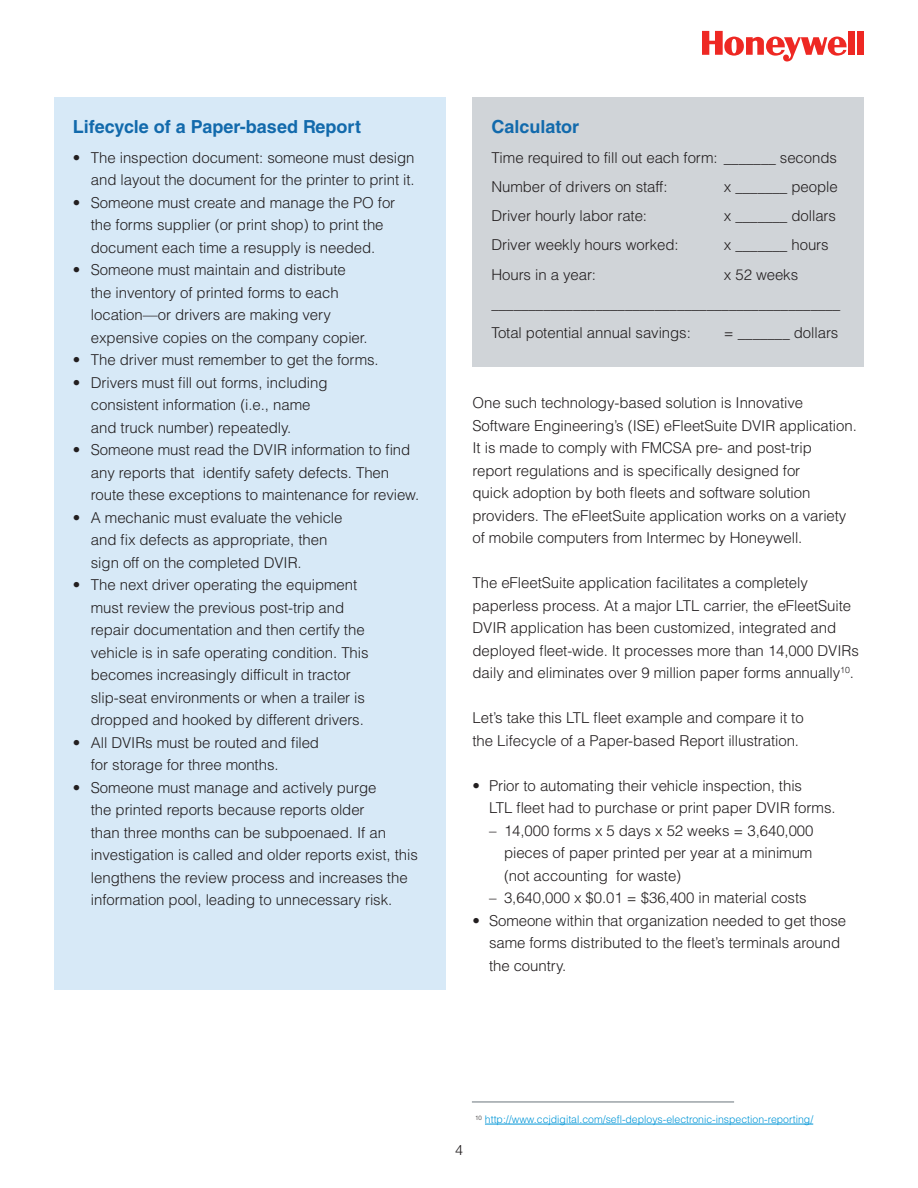
<style>
.page{position:relative;width:918px;height:1188px;background:#fff}
.page>*{position:absolute;margin:0;border:0;box-sizing:border-box;transform-origin:0 0}
.body_copy{font:700 18px "Helvetica LT Std";color:#126aac}
.Body_Copy{font:700 18px "Helvetica LT Std";color:#126aac}
.Body_Copy-2{font:300 15px/22.5px "Helvetica LT Std";letter-spacing:-.005em;color:#231f20}
.t1{font:300 14.25px "Helvetica LT Std";color:#231f20}
.Body_Copy-3{font:300 10.5px "Helvetica LT Std";color:#0196d7}
</style>
<div class="page">
<div style="left:848px;top:31px;width:7px;height:24px;background:#ee2823"></div>
<div style="left:857px;top:31px;width:7px;height:24px;background:#ee2823"></div>
<svg style="left:702px;top:31px;width:145px;height:31px"></svg>
<div style="left:54px;top:98px;width:392px;height:892px;background:#d7e9f7"></div>
<div style="left:472px;top:98px;width:392px;height:269px;background:#d0d4d8"></div>
<hr style="left:485px;top:1124px;width:328px;height:1px;background:#0196d7">
<hr style="left:472px;top:1102px;width:262px;height:1px;background:#6a747b">
<p class="body_copy" style="left:73px;top:116px;width:290px">Lifecycle of a Paper-based Report</p>
<p class="Body_Copy-2" style="left:73px;top:146px;width:343px;text-align:right">• The inspection document: someone must design and layout the document for the printer to print it.</p>
<p class="Body_Copy-2" style="left:73px;top:191px;width:324px;text-align:center">• Someone must create and manage the PO for the forms supplier (or print shop) to print the document each time a resupply is needed.</p>
<p class="Body_Copy-2" style="left:91px;top:258px;width:278px;text-indent:-18px">• Someone must maintain and distribute the inventory of printed forms to each location—or drivers are making very expensive copies on the company copier.</p>
<p class="Body_Copy-2" style="left:73px;top:348px;width:307px">• The driver must remember to get the forms.</p>
<p class="Body_Copy-2" style="left:91px;top:371px;width:238px;text-indent:-18px">• Drivers must fill out forms, including consistent information (i.e., name and truck number) repeatedly.</p>
<p class="Body_Copy-2" style="left:91px;top:438px;width:330px;text-indent:-18px">• Someone must read the DVIR information to find any reports that identify safety defects. Then route these exceptions to maintenance for review.</p>
<p class="Body_Copy-2" style="left:91px;top:506px;width:253px;text-indent:-18px">• A mechanic must evaluate the vehicle and fix defects as appropriate, then sign off on the completed DVIR.</p>
<p class="Body_Copy-2" style="left:91px;top:573px;width:279px;text-indent:-18px">• The next driver operating the equipment must review the previous post-trip and repair documentation and then certify the vehicle is in safe operating condition. This becomes increasingly difficult in tractor slip-seat environments or when a trailer is dropped and hooked by different drivers.</p>
<p class="Body_Copy-2" style="left:91px;top:731px;width:230px;text-indent:-18px">• All DVIRs must be routed and filed for storage for three months.</p>
<p class="Body_Copy-2" style="left:91px;top:776px;width:329px;text-indent:-18px">• Someone must manage and actively purge<br>the printed reports because reports older<br>than three months can be subpoenaed. If an investigation is called and older reports exist, this lengthens the review process and increases the information pool, leading to unnecessary risk.</p>
<p class="Body_Copy" style="left:491px;top:116px;width:89px">Calculator</p>
<p class="Body_Copy-2" style="left:491px;top:146px;width:347px">Time required to fill out each form: _______ seconds</p>
<p class="Body_Copy-2" style="left:491px;top:175px;width:178px">Number of drivers on staff:</p>
<p class="Body_Copy-2" style="left:724px;top:175px;width:115px">x _______ people</p>
<p class="Body_Copy-2" style="left:491px;top:204px;width:157px">Driver hourly labor rate:</p>
<p class="Body_Copy-2" style="left:724px;top:204px;width:114px">x _______ dollars</p>
<p class="Body_Copy-2" style="left:491px;top:234px;width:189px">Driver weekly hours worked:</p>
<p class="Body_Copy-2" style="left:724px;top:234px;width:106px">x _______ hours</p>
<p class="Body_Copy-2" style="left:491px;top:263px;width:106px">Hours in a year:</p>
<p class="Body_Copy-2" style="left:724px;top:263px;width:76px">x 52 weeks</p>
<p class="Body_Copy-2" style="left:491px;top:292px;width:351px">_______________________________________________</p>
<p class="Body_Copy-2" style="left:491px;top:321px;width:201px">Total potential annual savings:</p>
<p class="Body_Copy-2" style="left:724px;top:321px;width:116px">= _______ dollars</p>
<p class="Body_Copy-2" style="left:472px;top:392px;width:386px">One such technology-based solution is Innovative Software Engineering’s (ISE) eFleetSuite DVIR application.<br>It is made to comply with FMCSA pre- and post-trip<br>report regulations and is specifically designed for<br>quick adoption by both fleets and software solution providers. The eFleetSuite application works on a variety of mobile computers from Intermec by Honeywell.</p>
<p class="Body_Copy-2" style="left:472px;top:572px;width:388px">The eFleetSuite application facilitates a completely paperless process. At a major LTL carrier, the eFleetSuite DVIR application has been customized, integrated and deployed fleet-wide. It processes more than 14,000 DVIRs daily and eliminates over 9 million paper forms annually<sup>10</sup>.</p>
<p class="Body_Copy-2" style="left:472px;top:707px;width:333px">Let’s take this LTL fleet example and compare it to the Lifecycle of a Paper-based Report illustration.</p>
<p class="Body_Copy-2" style="left:489px;top:774px;width:348px;text-indent:-16px">• Prior to automating their vehicle inspection, this<br>LTL fleet had to purchase or print paper DVIR forms.</p>
<p class="Body_Copy-2" style="left:489px;top:819px;width:326px;text-align:right">– 14,000 forms x 5 days x 52 weeks = 3,640,000 pieces of paper printed per year at a minimum</p>
<p class="Body_Copy-2" style="left:504px;top:864px;width:179px">(not accounting for waste)</p>
<p class="Body_Copy-2" style="left:489px;top:887px;width:319px">– 3,640,000 x $0.01 = $36,400 in material costs</p>
<p class="Body_Copy-2" style="left:472px;top:909px;width:375px">• Someone within that organization needed to get those</p>
<p class="Body_Copy-2" style="left:489px;top:932px;width:353px">same forms distributed to the fleet’s terminals around</p>
<p class="Body_Copy-2" style="left:489px;top:954px;width:79px">the country.</p>
<p class="t1" style="left:455px;top:1141px;width:9px">4</p>
<p class="Body_Copy-3" style="left:475px;top:1113px;width:340px"><sup>10</sup> http://www.ccjdigital.com/sefl-deploys-electronic-inspection-reporting/</p>
</div>
